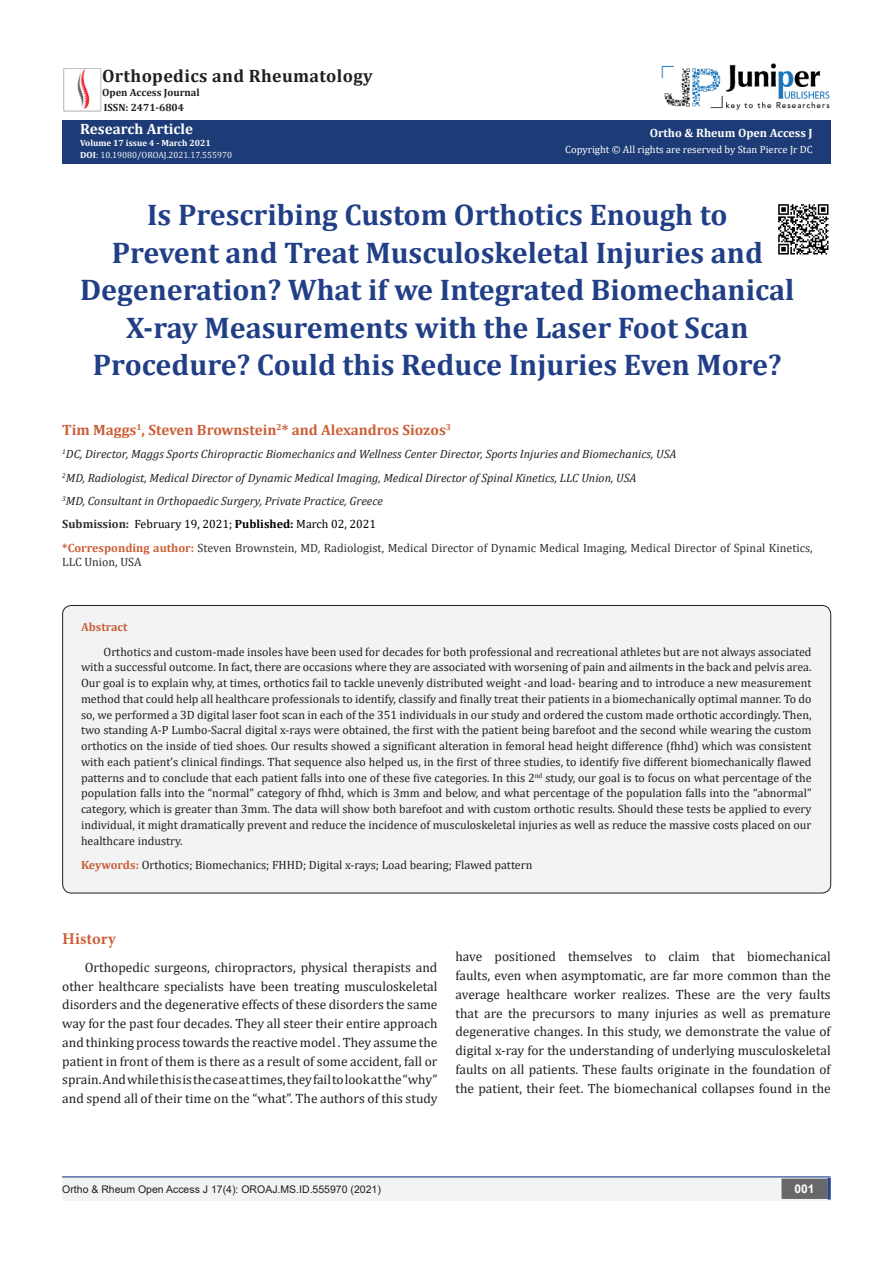
<style>
.page{position:relative;width:893px;height:1263px;background:#fff}
.page>*{position:absolute;margin:0;border:0;box-sizing:border-box;transform-origin:0 0}
.t1{font:700 30px/37.5px "Cambria";color:#213f87;text-align:center}
.t2{font:700 18px "Cambria";letter-spacing:.02em;color:#231f20}
.t3{font:700 16.5px "Minion Pro";letter-spacing:.005em;color:#ca5f37}
.t4{font:700 15px "Cambria";color:#ca5f37}
.t5{font:700 15px "Cambria";color:#fff}
.t6{font:13.5px/18.8px "Cambria";color:#231f20;text-align:justify}
.t7{font:12px/15.8px "Cambria";color:#231f20;text-align:justify}
.t8{font:italic 12px "Cambria";color:#231f20}
.t9{font:12px/14.4px "Cambria";color:#312f30}
.t10{font:12px "Cambria";color:#000}
.t11{font:700 12px "Cambria";color:#fffefc}
.t12{font:700 12px "Cambria";color:#ca5f37}
.t13{font:700 12px "Arial";color:#fff}
.t14{font:10.5px "Arial";color:#231f20}
.t15{font:10.5px "Cambria";color:#fffefc}
.t16{font:700 10.5px "Cambria";color:#231f20}
.t17{font:9px "Cambria";color:#f0f1f2}
.t18{font:700 9px "Cambria";color:#fffefc}
.s1{font-weight:700;color:#fff}
.s2{color:#fff}
.s3{font-weight:700;color:#312f30}
.s4{font-weight:700}
.s5{font-weight:700;color:#ca6035}
.s6{font-weight:700;color:#ca5f37}
</style>
<div class="page">
<div style="left:62px;top:120px;width:769px;height:44px;background:#1d3c77"></div>
<div style="left:62px;top:1177px;width:494px;height:24px;background:#f2f3f4"></div>
<div style="left:510px;top:1177px;width:321px;height:24px;background:#f2f3f4"></div>
<div style="left:782px;top:1179px;width:45px;height:19px;background:#68676a"></div>
<div style="left:781px;top:1178px;width:46px;height:21px;border:2px solid #68676a"></div>
<svg style="left:827px;top:1178px;width:4px;height:21px"></svg>
<img style="left:77px;top:70px;width:13px;height:39px">
<div style="left:63px;top:68px;width:38px;height:43px;border:1px solid #c1c2c4"></div>
<img style="left:662px;top:63px;width:168px;height:47px">
<hr style="left:62px;top:1176px;width:769px;height:1px;background:#253f8e">
<img style="left:778px;top:204px;width:51px;height:51px">
<div style="left:63px;top:605px;width:768px;height:288px;background:#f2f3f4;border-radius:9px"></div>
<p class="t2" style="left:102px;top:64px;width:272px">Orthopedics and Rheumatology</p>
<p class="t16" style="left:102px;top:85px;width:99px">Open Access Journal</p>
<p class="t16" style="left:104px;top:100px;width:82px">ISSN: 2471-6804</p>
<p class="t5" style="left:80px;top:118px;width:114px">Research Article</p>
<p class="t18" style="left:80px;top:137px;width:132px">Volume 17 issue 4 - March 2021</p>
<p class="t17" style="left:80px;top:150px;width:153px"><span class="s1">DOI</span><span class="s2">:</span> 10.19080/OROAJ.2021.17.555970</p>
<p class="t11" style="left:650px;top:124px;width:165px">Ortho &amp; Rheum Open Access J</p>
<p class="t15" style="left:565px;top:143px;width:249px">Copyright © All rights are reserved by Stan Pierce Jr DC</p>
<p class="t1" style="left:80px;top:195px;width:716px">Is Prescribing Custom Orthotics Enough to<br>Prevent and Treat Musculoskeletal Injuries and Degeneration? What if we Integrated Biomechanical X-ray Measurements with the Laser Foot Scan Procedure? Could this Reduce Injuries Even More?</p>
<p class="t4" style="left:62px;top:419px;width:390px">Tim Maggs<sup>1</sup>, Steven Brownstein<sup>2</sup>* and Alexandros Siozos<sup>3</sup></p>
<p class="t8" style="left:62px;top:446px;width:616px"><sup>1</sup>DC, Director, Maggs Sports Chiropractic Biomechanics and Wellness Center Director, Sports Injuries and Biomechanics, USA</p>
<p class="t8" style="left:62px;top:469px;width:576px"><sup>2</sup>MD, Radiologist, Medical Director of Dynamic Medical Imaging, Medical Director of Spinal Kinetics, LLC Union, USA</p>
<p class="t8" style="left:62px;top:492px;width:322px"><sup>3</sup>MD, Consultant in Orthopaedic Surgery, Private Practice, Greece</p>
<p class="t10" style="left:62px;top:517px;width:315px"><span class="s3">Submission:</span> February 19, 2021; <span class="s4">Published:</span> March 02, 2021</p>
<p class="t9" style="left:62px;top:540px;width:752px"><span class="s5">*Corresponding author:</span> Steven Brownstein, MD, Radiologist, Medical Director of Dynamic Medical Imaging, Medical Director of Spinal Kinetics,<br>LLC Union, USA</p>
<p class="t12" style="left:81px;top:618px;width:48px">Abstract</p>
<p class="t7" style="left:81px;top:644px;width:732px;text-indent:22px">Orthotics and custom-made insoles have been used for decades for both professional and recreational athletes but are not always associated with a successful outcome. In fact, there are occasions where they are associated with worsening of pain and ailments in the back and pelvis area.<br>Our goal is to explain why, at times, orthotics fail to tackle unevenly distributed weight -and load- bearing and to introduce a new measurement method that could help all healthcare professionals to identify, classify and finally treat their patients in a biomechanically optimal manner. To do so, we performed a 3D digital laser foot scan in each of the 351 individuals in our study and ordered the custom made orthotic accordingly. Then, two standing A-P Lumbo-Sacral digital x-rays were obtained, the first with the patient being barefoot and the second while wearing the custom orthotics on the inside of tied shoes. Our results showed a significant alteration in femoral head height difference (fhhd) which was consistent with each patient’s clinical findings. That sequence also helped us, in the first of three studies, to identify five different biomechanically flawed patterns and to conclude that each patient falls into one of these five categories. In this 2<sup>nd</sup> study, our goal is to focus on what percentage of the population falls into the “normal” category of fhhd, which is 3mm and below, and what percentage of the population falls into the “abnormal” category, which is greater than 3mm. The data will show both barefoot and with custom orthotic results. Should these tests be applied to every individual, it might dramatically prevent and reduce the incidence of musculoskeletal injuries as well as reduce the massive costs placed on our healthcare industry.</p>
<p class="t7" style="left:81px;top:857px;width:453px"><span class="s6">Keywords:</span> Orthotics; Biomechanics; FHHD; Digital x-rays; Load bearing; Flawed pattern</p>
<p class="t3" style="left:62px;top:927px;width:55px">History</p>
<p class="t6" style="left:62px;top:958px;width:377px;text-indent:23px">Orthopedic surgeons, chiropractors, physical therapists and other healthcare specialists have been treating musculoskeletal disorders and the degenerative effects of these disorders the same way for the past four decades. They all steer their entire approach and thinking process towards the reactive model . They assume the patient in front of them is there as a result of some accident, fall or sprain. And while this is the case at times, they fail to look at the “why” and spend all of their time on the “what”. The authors of this study</p>
<p class="t6" style="left:455px;top:947px;width:377px">have positioned themselves to claim that biomechanical faults, even when asymptomatic, are far more common than the average healthcare worker realizes. These are the very faults that are the precursors to many injuries as well as premature degenerative changes. In this study, we demonstrate the value of digital x-ray for the understanding of underlying musculoskeletal faults on all patients. These faults originate in the foundation of the patient, their feet. The biomechanical collapses found in the</p>
<p class="t14" style="left:62px;top:1182px;width:320px">Ortho &amp; Rheum Open Access J 17(4): OROAJ.MS.ID.555970 (2021)</p>
<p class="t13" style="left:794px;top:1180px;width:22px">001</p>
</div>
